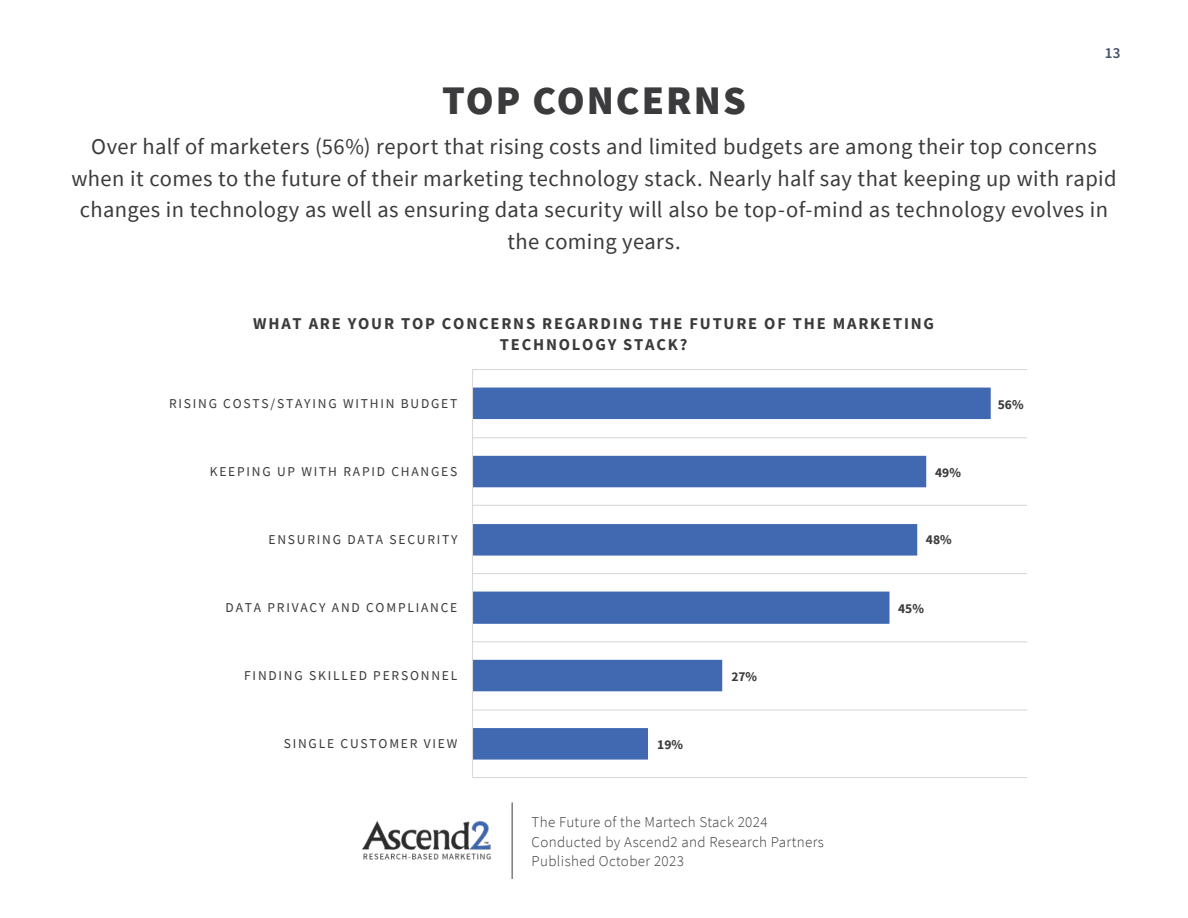
<style>
.page{position:relative;width:1188px;height:918px;background:#fff}
.page>*{position:absolute;margin:0;border:0;box-sizing:border-box;transform-origin:0 0}
.t1{font:900 40.5px "Source Sans Pro";letter-spacing:.05em;color:#3b3a3c}
.t2{font:22.5px/31.5px "Source Sans Pro";letter-spacing:.015em;color:#3b3a3c;text-align:center}
.t3{font:700 16.5px/21px "Source Sans Pro";letter-spacing:.11em;color:#3b3a3c;text-align:center}
.t4{font:300 15px/19.5px "Source Sans Pro";letter-spacing:.025em;color:#3b3a3c}
.t5{font:600 15px "Source Sans Pro";color:#475066}
.t6{font:13.5px "Source Sans Pro";letter-spacing:.135em;color:#3b3a3c}
.t7{font:700 13.5px "Source Sans Pro";color:#3b3a3c}
</style>
<div class="page">
<img style="left:363px;top:821px;width:128px;height:39px">
<hr style="left:512px;top:802px;width:1px;height:77px;background:#3b3a3c">
<hr style="left:473px;top:777px;width:554px;height:1px;background:#d9d9d9">
<hr style="left:473px;top:710px;width:554px;height:1px;background:#d9d9d9">
<hr style="left:473px;top:641px;width:554px;height:1px;background:#d9d9d9">
<hr style="left:473px;top:573px;width:554px;height:1px;background:#d9d9d9">
<hr style="left:473px;top:505px;width:554px;height:1px;background:#d9d9d9">
<hr style="left:473px;top:437px;width:554px;height:1px;background:#d9d9d9">
<hr style="left:473px;top:369px;width:554px;height:1px;background:#d9d9d9">
<svg style="left:473px;top:388px;width:518px;height:372px"></svg>
<hr style="left:472px;top:370px;width:1px;height:408px;background:#d9d9d9">
<p class="t5" style="left:1105px;top:44px;width:17px">13</p>
<h1 class="t1" style="left:442px;top:88px;width:305px">TOP CONCERNS</h1>
<p class="t2" style="left:71px;top:133px;width:1047px">Over half of marketers (56%) report that rising costs and limited budgets are among their top concerns when it comes to the future of their marketing technology stack. Nearly half say that keeping up with rapid changes in technology as well as ensuring data security will also be top-of-mind as technology evolves in the coming years.</p>
<p class="t3" style="left:253px;top:313px;width:682px">WHAT ARE YOUR TOP CONCERNS REGARDING THE FUTURE OF THE MARKETING<br>TECHNOLOGY STACK?</p>
<p class="t6" style="left:169px;top:398px;width:290px">RISING COSTS/STAYING WITHIN BUDGET</p>
<p class="t6" style="left:210px;top:466px;width:249px">KEEPING UP WITH RAPID CHANGES</p>
<p class="t7" style="left:935px;top:464px;width:27px">49%</p>
<p class="t6" style="left:268px;top:535px;width:191px">ENSURING DATA SECURITY</p>
<p class="t7" style="left:926px;top:532px;width:27px">48%</p>
<p class="t6" style="left:226px;top:602px;width:233px">DATA PRIVACY AND COMPLIANCE</p>
<p class="t7" style="left:898px;top:600px;width:27px">45%</p>
<p class="t6" style="left:244px;top:670px;width:215px">FINDING SKILLED PERSONNEL</p>
<p class="t7" style="left:731px;top:668px;width:27px">27%</p>
<p class="t6" style="left:284px;top:739px;width:175px">SINGLE CUSTOMER VIEW</p>
<p class="t7" style="left:657px;top:737px;width:27px">19%</p>
<p class="t4" style="left:532px;top:814px;width:294px">The Future of the Martech Stack 2024<br>Conducted by Ascend2 and Research Partners<br>Published October 2023</p>
<p class="t7" style="left:998px;top:396px;width:27px">56%</p>
</div>
